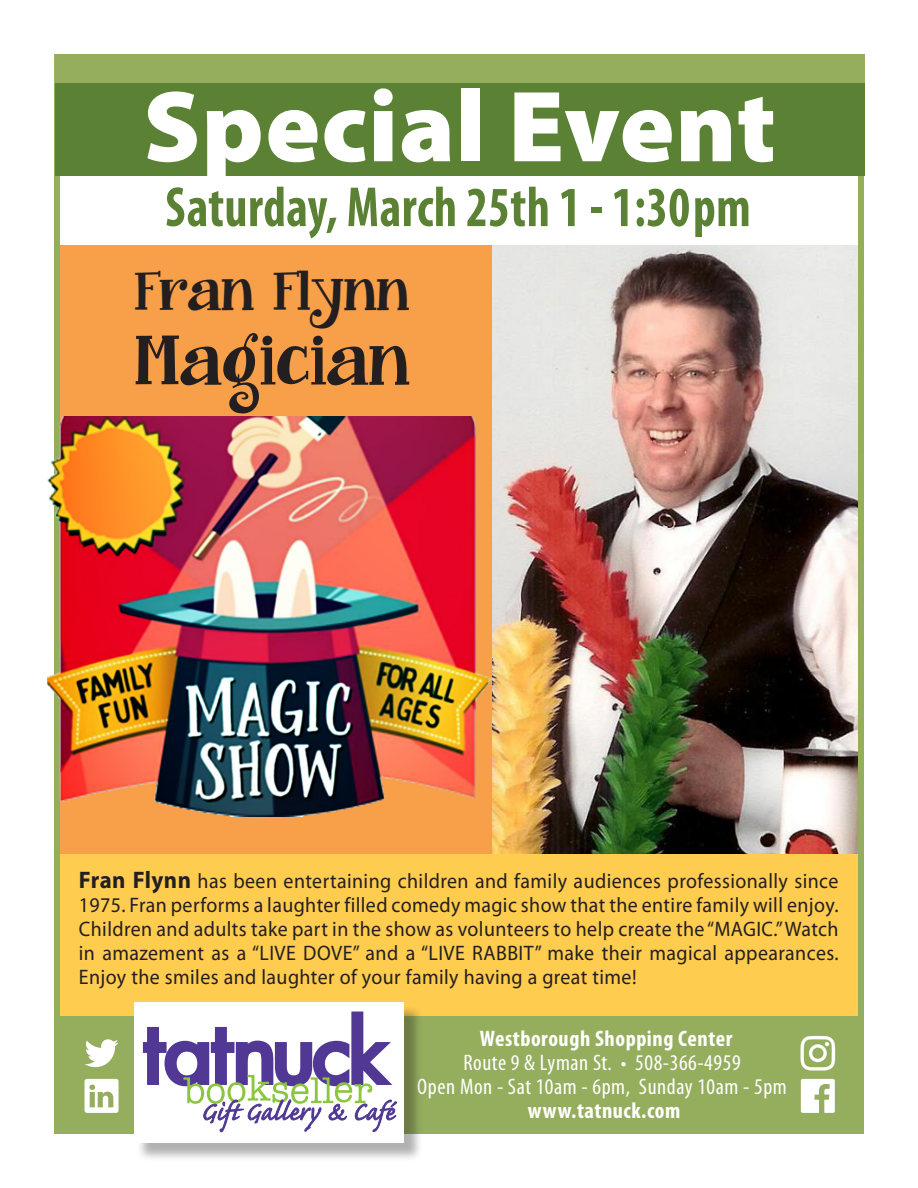
<style>
.page{position:relative;width:918px;height:1188px;background:#fff}
.page>*{position:absolute;margin:0;border:0;box-sizing:border-box;transform-origin:0 0}
.t1{font:900 102px "Myriad Pro";letter-spacing:.01em;color:#fff}
.t2{font:60px "Janda Curlygirl Chunky";color:#231f20}
.t3{font:700 condensed 57px "Myriad Pro";letter-spacing:.01em;color:#5a8134;scale:.89 1}
.t4{font:48px "Janda Curlygirl Chunky";color:#231f20}
.t5{font:condensed 22.5px "Myriad Pro";letter-spacing:.025em;color:#fff}
.t6{font:700 condensed 22.5px "Myriad Pro";letter-spacing:.025em;color:#fff}
.t7{font:21px/24px "Myriad Pro";letter-spacing:.02em;color:#231f20;text-align:justify;scale:.95 1}
.s1{font-weight:700;font-size:24px}
</style>
<div class="page">
<div style="left:54px;top:847px;width:809px;height:172px;background:#fecc4e"></div>
<img style="left:491px;top:245px;width:366px;height:609px">
<div style="left:54px;top:245px;width:437px;height:609px;background:#f89f49"></div>
<img style="left:48px;top:416px;width:445px;height:401px">
<div style="left:55px;top:70px;width:809px;height:106px;background:#5a8134"></div>
<div style="left:54px;top:1016px;width:810px;height:117px;background:#95ae5d"></div>
<div style="left:55px;top:54px;width:809px;height:28px;background:#95ae5d"></div>
<svg style="left:801px;top:1036px;width:34px;height:34px"></svg>
<svg style="left:801px;top:1079px;width:34px;height:34px"></svg>
<svg style="left:85px;top:1039px;width:34px;height:28px"></svg>
<div style="left:85px;top:1079px;width:34px;height:34px;background:#fff;border-radius:2px"></div>
<svg style="left:89px;top:1085px;width:24px;height:22px"></svg>
<div style="left:136px;top:1005px;width:287px;height:157px;background:#231f20;opacity:.35"></div>
<div style="left:134px;top:1003px;width:270px;height:140px;background:#fff"></div>
<svg style="left:142px;top:1011px;width:255px;height:122px"></svg>
<p class="t1" style="left:143px;top:69px;width:634px">Special Event</p>
<p class="t3" style="left:165px;top:172px;width:659px">Saturday, March 25th 1 - 1:30pm</p>
<p class="t4" style="left:135px;top:265px;width:277px">Fran Flynn</p>
<p class="t2" style="left:134px;top:329px;width:277px">Magician</p>
<p class="t7" style="left:79px;top:869px;width:801px"><span class="s1">Fran Flynn</span> has been entertaining children and family audiences professionally since 1975. Fran performs a laughter filled comedy magic show that the entire family will enjoy.<br>Children and adults take part in the show as volunteers to help create the “MAGIC.” Watch in amazement as a “LIVE DOVE” and a “LIVE RABBIT” make their magical appearances.<br>Enjoy the smiles and laughter of your family having a great time!</p>
<p class="t6" style="left:480px;top:1025px;width:254px">Westborough Shopping Center</p>
<p class="t5" style="left:463px;top:1049px;width:279px">Route 9 &amp; Lyman St. • 508-366-4959</p>
<p class="t5" style="left:417px;top:1073px;width:371px">Open Mon - Sat 10am - 6pm, Sunday 10am - 5pm</p>
<p class="t6" style="left:528px;top:1097px;width:154px">www.tatnuck.com</p>
</div>
